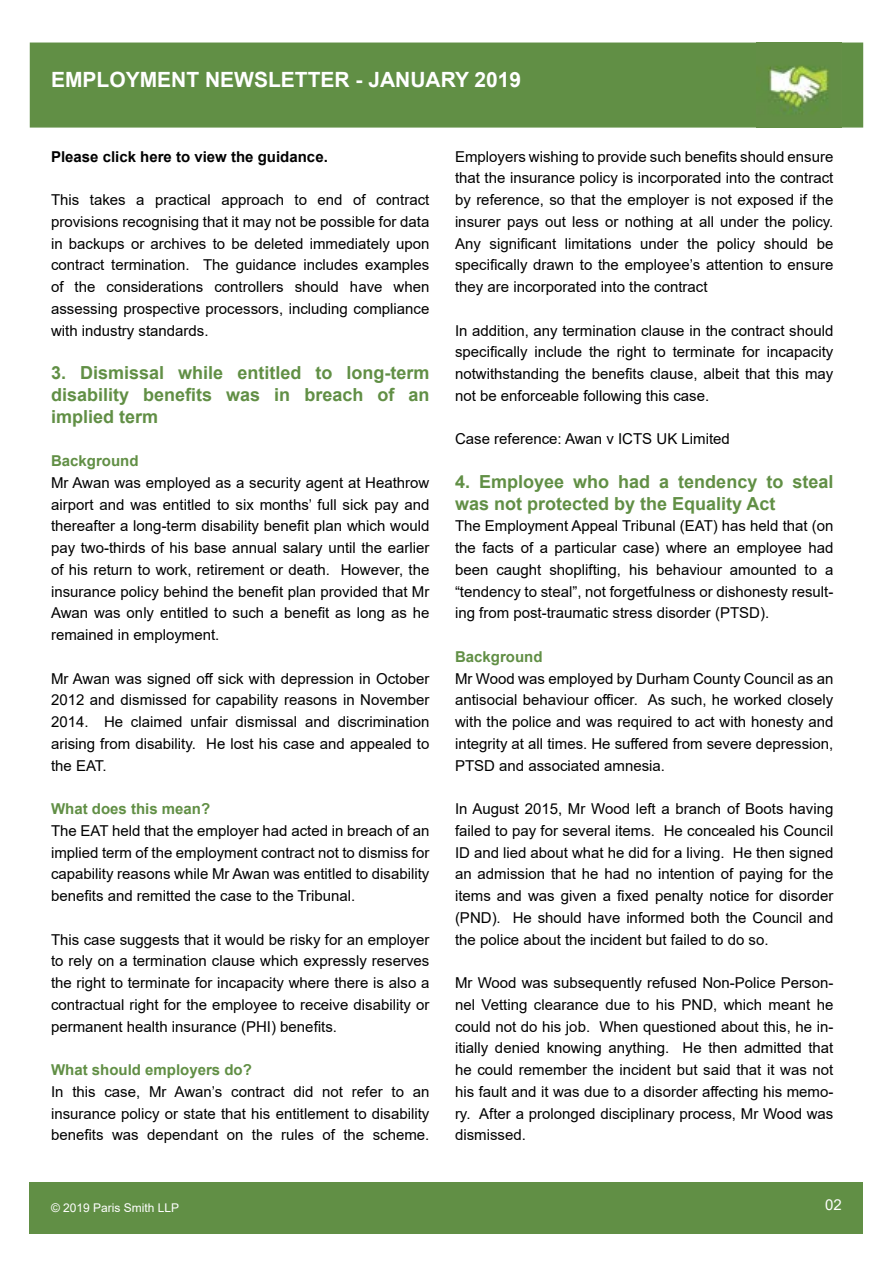
<style>
.page{position:relative;width:893px;height:1263px;background:#fff}
.page>*{position:absolute;margin:0;border:0;box-sizing:border-box;transform-origin:0 0}
.t1{font:700 21px "Arial";color:#fff}
.t2{font:700 18px/21.8px "Arial";color:#618f45;text-align:justify}
.t3{font:15px/21.8px "Arial";color:#000;text-align:justify}
.t4{font:700 15px "Arial";color:#618f45}
.t5{font:700 15px "Arial";color:#000}
.t6{font:15px "Arial";color:#fff}
.t7{font:12px "Arial";color:#fff}
</style>
<div class="page">
<div style="left:30px;top:1182px;width:833px;height:51px;background:#618f45"></div>
<div style="left:30px;top:43px;width:833px;height:85px;background:#618f45;border:2px solid #618f45"></div>
<img style="left:757px;top:43px;width:85px;height:85px">
<h1 class="t1" style="left:51px;top:65px;width:472px">EMPLOYMENT NEWSLETTER - JANUARY 2019</h1>
<p class="t5" style="left:51px;top:146px;width:278px">Please click here to view the guidance.</p>
<p class="t3" style="left:51px;top:189px;width:380px">This takes a practical approach to end of contract provisions recognising that it may not be possible for data in backups or archives to be deleted immediately upon contract termination. The guidance includes examples of the considerations controllers should have when assessing prospective processors, including compliance with industry standards.</p>
<p class="t2" style="left:51px;top:362px;width:380px">3. Dismissal while entitled to long-term disability benefits was in breach of an implied term</p>
<p class="t4" style="left:51px;top:450px;width:89px">Background</p>
<p class="t3" style="left:51px;top:472px;width:380px">Mr Awan was employed as a security agent at Heathrow airport and was entitled to six months’ full sick pay and thereafter a long-term disability benefit plan which would pay two-thirds of his base annual salary until the earlier of his return to work, retirement or death. However, the insurance policy behind the benefit plan provided that Mr Awan was only entitled to such a benefit as long as he remained in employment.</p>
<p class="t3" style="left:51px;top:667px;width:380px">Mr Awan was signed off sick with depression in October 2012 and dismissed for capability reasons in November 2014. He claimed unfair dismissal and discrimination arising from disability. He lost his case and appealed to the EAT.</p>
<p class="t4" style="left:51px;top:798px;width:161px">What does this mean?</p>
<p class="t3" style="left:51px;top:820px;width:380px">The EAT held that the employer had acted in breach of an implied term of the employment contract not to dismiss for capability reasons while Mr Awan was entitled to disability benefits and remitted the case to the Tribunal.</p>
<p class="t3" style="left:51px;top:928px;width:380px">This case suggests that it would be risky for an employer to rely on a termination clause which expressly reserves the right to terminate for incapacity where there is also a contractual right for the employee to receive disability or permanent health insurance (PHI) benefits.</p>
<p class="t4" style="left:51px;top:1059px;width:202px">What should employers do?</p>
<p class="t3" style="left:51px;top:1081px;width:380px">In this case, Mr Awan’s contract did not refer to an insurance policy or state that his entitlement to disability benefits was dependant on the rules of the scheme.</p>
<p class="t3" style="left:455px;top:145px;width:380px">Employers wishing to provide such benefits should ensure that the insurance policy is incorporated into the contract by reference, so that the employer is not exposed if the insurer pays out less or nothing at all under the policy.<br>Any significant limitations under the policy should be specifically drawn to the employee’s attention to ensure they are incorporated into the contract</p>
<p class="t3" style="left:455px;top:319px;width:380px">In addition, any termination clause in the contract should specifically include the right to terminate for incapacity notwithstanding the benefits clause, albeit that this may not be enforceable following this case.</p>
<p class="t3" style="left:455px;top:428px;width:276px">Case reference: Awan v ICTS UK Limited</p>
<p class="t2" style="left:455px;top:471px;width:380px">4. Employee who had a tendency to steal was not protected by the Equality Act</p>
<p class="t3" style="left:455px;top:515px;width:380px">The Employment Appeal Tribunal (EAT) has held that (on the facts of a particular case) where an employee had been caught shoplifting, his behaviour amounted to a “tendency to steal”, not forgetfulness or dishonesty result&shy;ing from post-traumatic stress disorder (PTSD).</p>
<p class="t4" style="left:455px;top:646px;width:89px">Background</p>
<p class="t3" style="left:455px;top:667px;width:380px">Mr Wood was employed by Durham County Council as an antisocial behaviour officer. As such, he worked closely with the police and was required to act with honesty and integrity at all times. He suffered from severe depression, PTSD and associated amnesia.</p>
<p class="t3" style="left:455px;top:798px;width:380px">In August 2015, Mr Wood left a branch of Boots having failed to pay for several items. He concealed his Council ID and lied about what he did for a living. He then signed an admission that he had no intention of paying for the items and was given a fixed penalty notice for disorder (PND). He should have informed both the Council and the police about the incident but failed to do so.</p>
<p class="t3" style="left:455px;top:972px;width:380px">Mr Wood was subsequently refused Non-Police Person&shy;nel Vetting clearance due to his PND, which meant he could not do his job. When questioned about this, he in&shy;itially denied knowing anything. He then admitted that he could remember the incident but said that it was not his fault and it was due to a disorder affecting his memo&shy;ry. After a prolonged disciplinary process, Mr Wood was dismissed.</p>
<p class="t7" style="left:51px;top:1200px;width:130px">© 2019 Paris Smith LLP</p>
<p class="t6" style="left:825px;top:1194px;width:18px">02</p>
</div>
